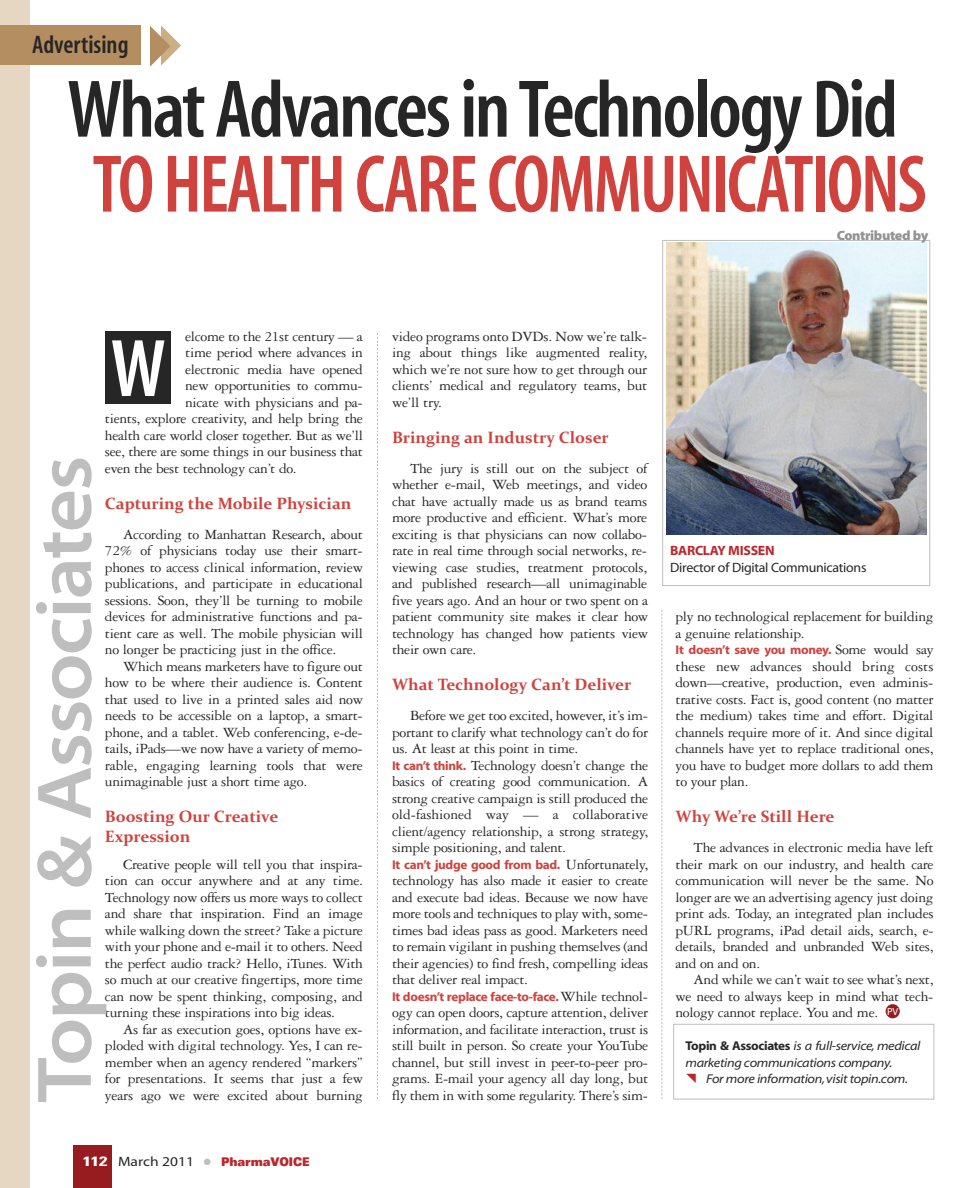
<style>
.page{position:relative;width:972px;height:1188px;background:#fff}
.page>*{position:absolute;margin:0;border:0;box-sizing:border-box;transform-origin:0 0}
.t1{font:82.5px "Myriad MM.565.wt.300.wd";letter-spacing:-.03em;color:#272627}
.t2{font:82.5px "Myriad MM.565.wt.300.wd";letter-spacing:-.03em;color:#cf423d;scale:.95 1}
.t3{font:82.5px "Myriad MM.565.wt.300.wd";color:#fff}
.t4{font:78px "Myriad MM.215.wt.700.wd";letter-spacing:-.025em;color:#bebebe}
.t5{font:25.5px "Myriad MM.565.wt.300.wd";color:#272627}
.t6{font:700 16.5px/19.5px "Constantia";color:#cf423d}
.t7{font:15px/16.5px "Garamond Three";letter-spacing:-.02em;color:#272627;text-align:justify}
.t8{font:13.5px "Myriad MM.400.wt.600.wd";letter-spacing:-.02em;color:#272627}
.t9{font:13.5px "Myriad MM.700.wt.600.wd";letter-spacing:-.02em;color:#bb262c}
.t10{font:13.5px "Myriad MM.830.wt.300.wd";letter-spacing:-.025em;color:#939393}
.t11{font:12.75px "Myriad MM.700.wt.600.wd";letter-spacing:-.025em;color:#cf423d}
.t12{font:12.75px/16.5px "Myriad MM It.215.wt.700.wd";letter-spacing:-.025em;color:#272627}
.t13{font:900 expanded 12px "Univers";letter-spacing:-.01em;color:#bb262c;scale:.75 1}
.s1{font-weight:700;font-stretch:condensed;font-size:13.5px;color:#fff}
.s2{font-family:"Myriad MM.400.wt.600.wd";font-weight:400;font-stretch:normal;font-size:13.5px;color:#272627}
.s3{color:#bebebe}
.s4{font-family:"Myriad MM.700.wt.600.wd";font-size:12.75px;color:#cf423d}
.s5{font-family:"Garamond Three";font-size:15px;color:#272627}
.s6{font-family:"Myriad MM.700.wt.600.wd"}
</style>
<div class="page">
<div style="left:73px;top:1145px;width:39px;height:43px;background:#961c20"></div>
<div style="left:0;top:0;width:30px;height:1188px;background:#e5d7c2"></div>
<svg style="left:150px;top:25px;width:31px;height:42px"></svg>
<div style="left:0;top:26px;width:141px;height:39px;background:#b48e60"></div>
<svg style="left:885px;top:1004px;width:14px;height:14px"></svg>
<div style="left:886px;top:1004px;width:14px;height:14px;background:#961c20;border-radius:7px"></div>
<div style="left:673px;top:1024px;width:261px;height:75px;border:1px solid #bebebe"></div>
<svg style="left:377px;top:333px;width:1px;height:766px"></svg>
<svg style="left:662px;top:610px;width:1px;height:489px"></svg>
<div style="left:105px;top:331px;width:65px;height:73px;background:#272627"></div>
<div style="left:662px;top:240px;width:268px;height:346px;border:1px solid #bebebe"></div>
<img style="left:666px;top:243px;width:260px;height:291px">
<h3 class="t5" style="left:32px;top:35px;width:98px">Advertising</h3>
<h1 class="t1" style="left:67px;top:80px;width:832px">What AdvancesinTechnologyDid</h1>
<h1 class="t2" style="left:92px;top:155px;width:880px">TOHEALTHCARECOMMUNICATIONS</h1>
<p class="t10" style="left:837px;top:230px;width:93px">Contributed by</p>
<p class="t7" style="left:185px;top:329px;width:179px">elcome to the 21st century — a</p>
<p class="t7" style="left:185px;top:346px;width:179px">time period where advances in</p>
<p class="t7" style="left:185px;top:362px;width:179px">electronic media have opened</p>
<p class="t7" style="left:185px;top:379px;width:179px">new opportunities to commu-</p>
<p class="t7" style="left:185px;top:395px;width:179px">nicate with physicians and pa-</p>
<p class="t7" style="left:105px;top:412px;width:259px">tients, explore creativity, and help bring the</p>
<p class="t7" style="left:105px;top:428px;width:260px">health care world closer together. But as we’ll</p>
<p class="t7" style="left:105px;top:445px;width:260px">see, there are some things in our business that</p>
<p class="t7" style="left:105px;top:461px;width:193px">even the best technology can’t do.</p>
<p class="t6" style="left:105px;top:493px;width:248px">Capturing the Mobile Physician</p>
<p class="t7" style="left:105px;top:527px;width:260px;text-indent:18px">According to Manhattan Research, about 72% of physicians today use their smart&shy;phones to access clinical information, review publications, and participate in educational sessions. Soon, they’ll be turning to mobile devices for administrative functions and pa&shy;tient care as well. The mobile physician will no longer be practicing just in the office.</p>
<p class="t7" style="left:105px;top:659px;width:260px;text-indent:18px">Which means marketers have to figure out how to be where their audience is. Content that used to live in a printed sales aid now needs to be accessible on a laptop, a smart&shy;phone, and a tablet. Web conferencing, e-de&shy;tails, iPads—we now have a variety of memo&shy;rable, engaging learning tools that were unimaginable just a short time ago.</p>
<p class="t6" style="left:105px;top:807px;width:175px">Boosting Our Creative<br>Expression</p>
<p class="t7" style="left:105px;top:857px;width:260px;text-indent:18px">Creative people will tell you that inspira&shy;tion can occur anywhere and at any time.<br>Technology now offers us more ways to collect and share that inspiration. Find an image while walking down the street? Take a picture with your phone and e-mail it to others. Need the perfect audio track? Hello, iTunes. With so much at our creative fingertips, more time can now be spent thinking, composing, and turning these inspirations into big ideas.</p>
<p class="t7" style="left:105px;top:1022px;width:260px;text-indent:18px">As far as execution goes, options have ex&shy;ploded with digital technology. Yes, I can re&shy;member when an agency rendered “markers” for presentations. It seems that just a few years ago we were excited about burning</p>
<h1 class="t3" style="left:111px;top:339px;width:57px">W</h1>
<h2 class="t4" style="left:35px;top:1103px;width:648px;rotate:-90deg">Topin &amp; Associates</h2>
<p class="t13" style="left:83px;top:1157px;width:304px"><span class="s1">112</span> <span class="s2">March 2011</span> <span class="s3">●</span> PharmaVOICE</p>
<p class="t7" style="left:392px;top:329px;width:257px">video programs onto DVDs. Now we’re talk&shy;ing about things like augmented reality, which we’re not sure how to get through our clients’ medical and regulatory teams, but we’ll try.</p>
<p class="t6" style="left:392px;top:427px;width:218px">Bringing an Industry Closer</p>
<p class="t7" style="left:392px;top:461px;width:258px;text-indent:18px">The jury is still out on the subject of whether e-mail, Web meetings, and video chat have actually made us as brand teams more productive and efficient. What’s more exciting is that physicians can now collabo&shy;rate in real time through social networks, re&shy;viewing case studies, treatment protocols, and published research—all unimaginable five years ago. And an hour or two spent on a patient community site makes it clear how technology has changed how patients view their own care.</p>
<p class="t6" style="left:392px;top:675px;width:241px">What Technology Can’t Deliver</p>
<p class="t7" style="left:392px;top:709px;width:258px;text-align:left;text-indent:18px">Before we get too excited, however, it’s im&shy;portant to clarify what technology can’t do for us. At least at this point in time.<br><span class="s4">It can’t think.</span> Technology doesn’t change the basics of creating good communication. A strong creative campaign is still produced the old-fashioned way — a collaborative client/agency relationship, a strong strategy, simple positioning, and talent.</p>
<p class="t11" style="left:392px;top:860px;width:258px">It can’t judge good from bad. <span class="s5">Unfortunately,</span></p>
<p class="t7" style="left:392px;top:874px;width:258px">technology has also made it easier to create and execute bad ideas. Because we now have more tools and techniques to play with, some&shy;times bad ideas pass as good. Marketers need to remain vigilant in pushing themselves (and their agencies) to find fresh, compelling ideas that deliver real impact.</p>
<p class="t11" style="left:392px;top:992px;width:257px">It doesn’t replace face-to-face. <span class="s5">While technol-</span></p>
<p class="t7" style="left:392px;top:1006px;width:258px">ogy can open doors, capture attention, deliver information, and facilitate interaction, trust is still built in person. So create your YouTube channel, but still invest in peer-to-peer pro&shy;grams. E-mail your agency all day long, but fly them in with some regularity. There’s sim-</p>
<p class="t9" style="left:670px;top:546px;width:106px">BARCLAY MISSEN</p>
<p class="t8" style="left:670px;top:562px;width:198px">Director of Digital Communications</p>
<p class="t7" style="left:676px;top:610px;width:259px">ply no technological replacement for building a genuine relationship.</p>
<p class="t11" style="left:676px;top:645px;width:259px">It doesn’t save you money. <span class="s5">Some would say</span></p>
<p class="t7" style="left:676px;top:659px;width:260px">these new advances should bring costs down—creative, production, even adminis&shy;trative costs. Fact is, good content (no matter the medium) takes time and effort. Digital channels require more of it. And since digital channels have yet to replace traditional ones, you have to budget more dollars to add them to your plan.</p>
<p class="t6" style="left:676px;top:807px;width:160px">Why We’re Still Here</p>
<p class="t7" style="left:676px;top:841px;width:260px;text-indent:18px">The advances in electronic media have left their mark on our industry, and health care communication will never be the same. No longer are we an advertising agency just doing print ads. Today, an integrated plan includes pURL programs, iPad detail aids, search, e&shy;details, branded and unbranded Web sites, and on and on.</p>
<p class="t7" style="left:676px;top:973px;width:259px;text-indent:18px">And while we can’t wait to see what’s next, we need to always keep in mind what tech&shy;nology cannot replace. You and me. <sup>PV</sup></p>
<p class="t12" style="left:685px;top:1039px;width:236px"><span class="s6">Topin &amp; Associates</span> is a full-service, medical marketing communications company.</p>
<p class="t12" style="left:706px;top:1072px;width:203px">For more information,visit topin.com.</p>
</div>
